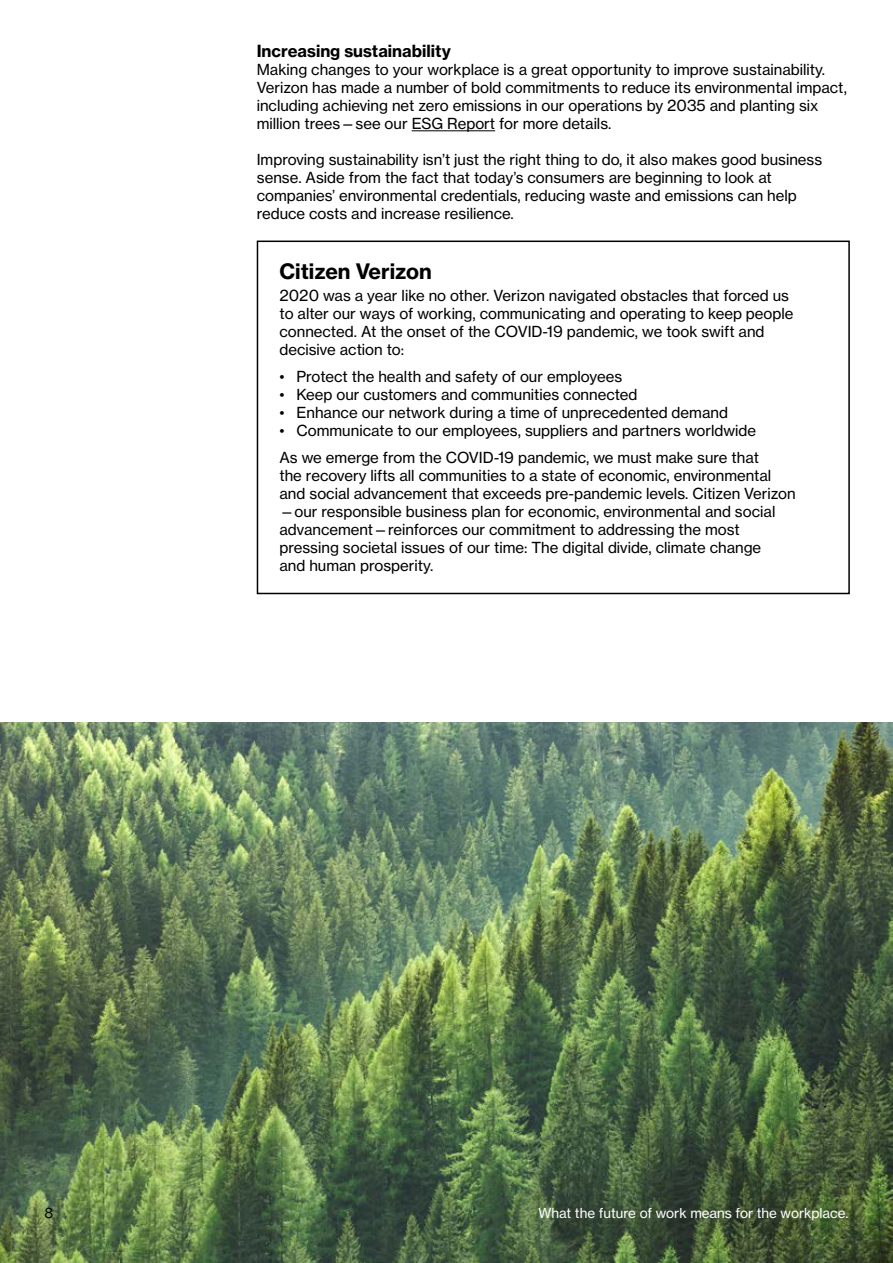
<style>
.page{position:relative;width:893px;height:1263px;background:#fff}
.page>*{position:absolute;margin:0;border:0;box-sizing:border-box;transform-origin:0 0}
.t1{font:700 21px "Verizon NHGTX";color:#000}
.t2{font:700 16.5px "Verizon NHGTX";color:#000}
.t3{font:15px/18px "Verizon NHGTX";color:#000}
.t4{font:13.5px "Verizon NHGTX";color:#fff}
.t5{font:13.5px "Verizon NHGTX";color:#000}
</style>
<div class="page">
<img style="left:0;top:723px;width:893px;height:540px">
<hr style="left:412px;top:130px;width:83px;height:1px;background:#000">
<div style="left:257px;top:241px;width:593px;height:353px;border:2px solid #000"></div>
<p class="t2" style="left:257px;top:40px;width:196px">Increasing sustainability</p>
<p class="t3" style="left:257px;top:60px;width:592px">Making changes to your workplace is a great opportunity to improve sustainability.<br>Verizon has made a number of bold commitments to reduce its environmental impact, including achieving net zero emissions in our operations by 2035 and planting six million trees—see our ESG Report for more details.</p>
<p class="t3" style="left:257px;top:150px;width:567px">Improving sustainability isn’t just the right thing to do, it also makes good business sense. Aside from the fact that today’s consumers are beginning to look at companies’ environmental credentials, reducing waste and emissions can help reduce costs and increase resilience.</p>
<h1 class="t1" style="left:279px;top:258px;width:154px">Citizen Verizon</h1>
<p class="t3" style="left:279px;top:287px;width:515px">2020 was a year like no other. Verizon navigated obstacles that forced us to alter our ways of working, communicating and operating to keep people connected. At the onset of the COVID-19 pandemic, we took swift and decisive action to:</p>
<p class="t3" style="left:279px;top:368px;width:344px">• Protect the health and safety of our employees</p>
<p class="t3" style="left:279px;top:386px;width:360px">• Keep our customers and communities connected</p>
<p class="t3" style="left:279px;top:404px;width:450px">• Enhance our network during a time of unprecedented demand</p>
<p class="t3" style="left:279px;top:417px;width:481px;line-height:27px">• Communicate to our employees, suppliers and partners worldwide<br>As we emerge from the COVID-19 pandemic, we must make sure that</p>
<p class="t3" style="left:279px;top:467px;width:518px">the recovery lifts all communities to a state of economic, environmental and social advancement that exceeds pre-pandemic levels. Citizen Verizon —our responsible business plan for economic, environmental and social advancement—reinforces our commitment to addressing the most pressing societal issues of our time: The digital divide, climate change<br>and human prosperity.</p>
<p class="t5" style="left:45px;top:1205px;width:10px">8</p>
<p class="t4" style="left:538px;top:1205px;width:311px">What the future of work means for the workplace.</p>
</div>
